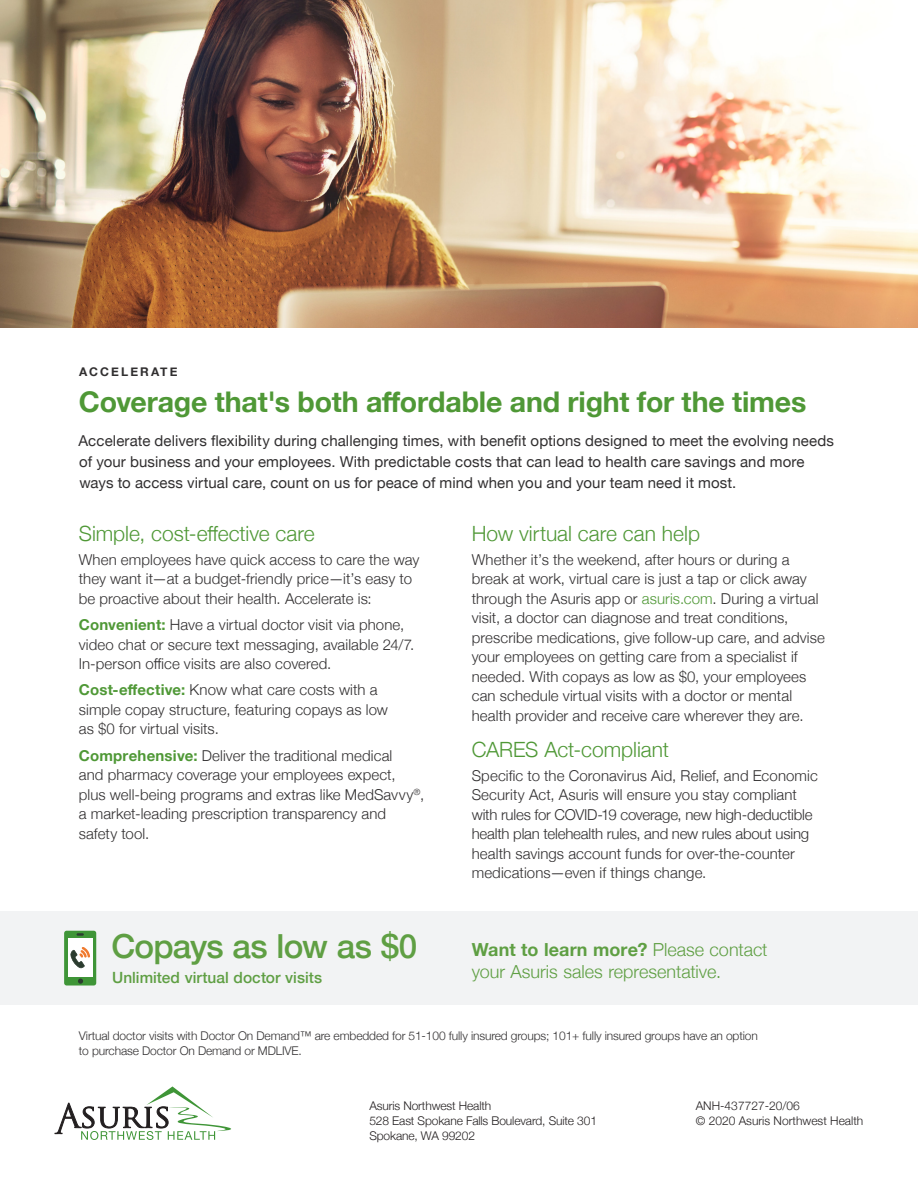
<style>
.page{position:relative;width:918px;height:1188px;background:#fff}
.page>*{position:absolute;margin:0;border:0;box-sizing:border-box;transform-origin:0 0}
._02_Body_Copy{font:500 33.15px "Helvetica Neue";letter-spacing:-.025em;color:#5f9f43}
.t1{font:700 28.5px "Helvetica Neue";letter-spacing:-.005em;color:#4f9836}
.Sub-subhead{font:300 21px "Helvetica Neue";color:#4f9836}
._02_Body_Copy-2{font:300 18px "Helvetica Neue";color:#5f9f43}
._02_Body_Copy-3{font:700 18px "Helvetica Neue";letter-spacing:.005em;color:#5f9f43}
._02_Body_Copy-4{font:500 15.45px "Helvetica Neue";color:#5f9f43}
.Body{font:300 15px/19.5px "Helvetica Neue";letter-spacing:.005em;color:#312f30}
.t2{font:15px/21px "Helvetica Neue";letter-spacing:.005em;color:#312f30}
.t3{font:300 12px/15px "Helvetica Neue";letter-spacing:-.01em;color:#312f30}
.Body_copy{font:300 12px "Helvetica Neue";letter-spacing:-.01em;color:#231f20}
.t4{font:700 12px "Helvetica Neue";letter-spacing:.175em;color:#312f30}
.s1{font-weight:700;color:#4f9836}
.s2{color:#4f9836}
.s3{font-weight:300}
</style>
<div class="page">
<img style="left:0;top:0;width:918px;height:327px">
<div style="left:0;top:912px;width:918px;height:93px;background:#f2f3f4"></div>
<div style="left:64px;top:931px;width:32px;height:55px;background:#3f9537;border-radius:3px"></div>
<div style="left:68px;top:938px;width:25px;height:38px;background:#fff"></div>
<svg style="left:78px;top:979px;width:5px;height:5px"></svg>
<svg style="left:77px;top:933px;width:7px;height:3px"></svg>
<svg style="left:70px;top:947px;width:20px;height:21px"></svg>
<svg style="left:55px;top:1086px;width:176px;height:54px"></svg>
<p class="t4" style="left:79px;top:362px;width:100px">ACCELERATE</p>
<h1 class="t1" style="left:79px;top:379px;width:729px">Coverage that's both affordable and right for the times</h1>
<h1 class="t2" style="left:79px;top:431px;width:757px">Accelerate delivers flexibility during challenging times, with benefit options designed to meet the evolving needs of your business and your employees. With predictable costs that can lead to health care savings and more ways to access virtual care, count on us for peace of mind when you and your team need it most.</h1>
<p class="Sub-subhead" style="left:79px;top:516px;width:237px">Simple, cost-effective care</p>
<p class="Body" style="left:79px;top:549px;width:342px">When employees have quick access to care the way they want it—at a budget-friendly price—it’s easy to be proactive about their health. Accelerate is:</p>
<p class="Body" style="left:79px;top:614px;width:337px"><span class="s1">Convenient:</span> Have a virtual doctor visit via phone, video chat or secure text messaging, available 24/7.<br>In-person office visits are also covered.</p>
<p class="Body" style="left:79px;top:679px;width:311px"><span class="s1">Cost-effective:</span> Know what care costs with a simple copay structure, featuring copays as low as $0 for virtual visits.</p>
<p class="Body" style="left:79px;top:745px;width:347px"><span class="s1">Comprehensive:</span> Deliver the traditional medical<br>and pharmacy coverage your employees expect, plus well-being programs and extras like MedSavvy<sup>®</sup>, a market-leading prescription transparency and safety tool.</p>
<p class="Sub-subhead" style="left:472px;top:516px;width:230px">How virtual care can help</p>
<p class="Body" style="left:472px;top:549px;width:355px">Whether it’s the weekend, after hours or during a break at work, virtual care is just a tap or click away through the Asuris app or <span class="s2">asuris.com</span>. During a virtual visit, a doctor can diagnose and treat conditions, prescribe medications, give follow-up care, and advise your employees on getting care from a specialist if needed. With copays as low as $0, your employees can schedule virtual visits with a doctor or mental health provider and receive care wherever they are.</p>
<p class="Sub-subhead" style="left:472px;top:732px;width:199px">CARES Act-compliant</p>
<p class="Body" style="left:472px;top:765px;width:348px">Specific to the Coronavirus Aid, Relief, and Economic Security Act, Asuris will ensure you stay compliant with rules for COVID-19 coverage, new high-deductible health plan telehealth rules, and new rules about using health savings account funds for over-the-counter medications—even if things change.</p>
<p class="_02_Body_Copy" style="left:111px;top:919px;width:308px">Copays as low as $0</p>
<p class="_02_Body_Copy-3" style="left:472px;top:935px;width:297px">Want to learn more? <span class="s3">Please contact</span></p>
<p class="_02_Body_Copy-4" style="left:112px;top:965px;width:212px">Unlimited virtual doctor visits</p>
<p class="_02_Body_Copy-2" style="left:472px;top:957px;width:251px">your Asuris sales representative.</p>
<p class="t3" style="left:79px;top:1027px;width:681px">Virtual doctor visits with Doctor On Demand™ are embedded for 51-100 fully insured groups; 101+ fully insured groups have an option to purchase Doctor On Demand or MDLIVE.</p>
<p class="Body_copy" style="left:369px;top:1096px;width:124px">Asuris Northwest Health</p>
<p class="Body_copy" style="left:369px;top:1111px;width:229px">528 East Spokane Falls Boulevard, Suite 301</p>
<p class="Body_copy" style="left:369px;top:1126px;width:107px">Spokane, WA 99202</p>
<p class="Body_copy" style="left:696px;top:1096px;width:106px">ANH-437727-20/06</p>
<p class="Body_copy" style="left:696px;top:1111px;width:169px">© 2020 Asuris Northwest Health</p>
</div>
